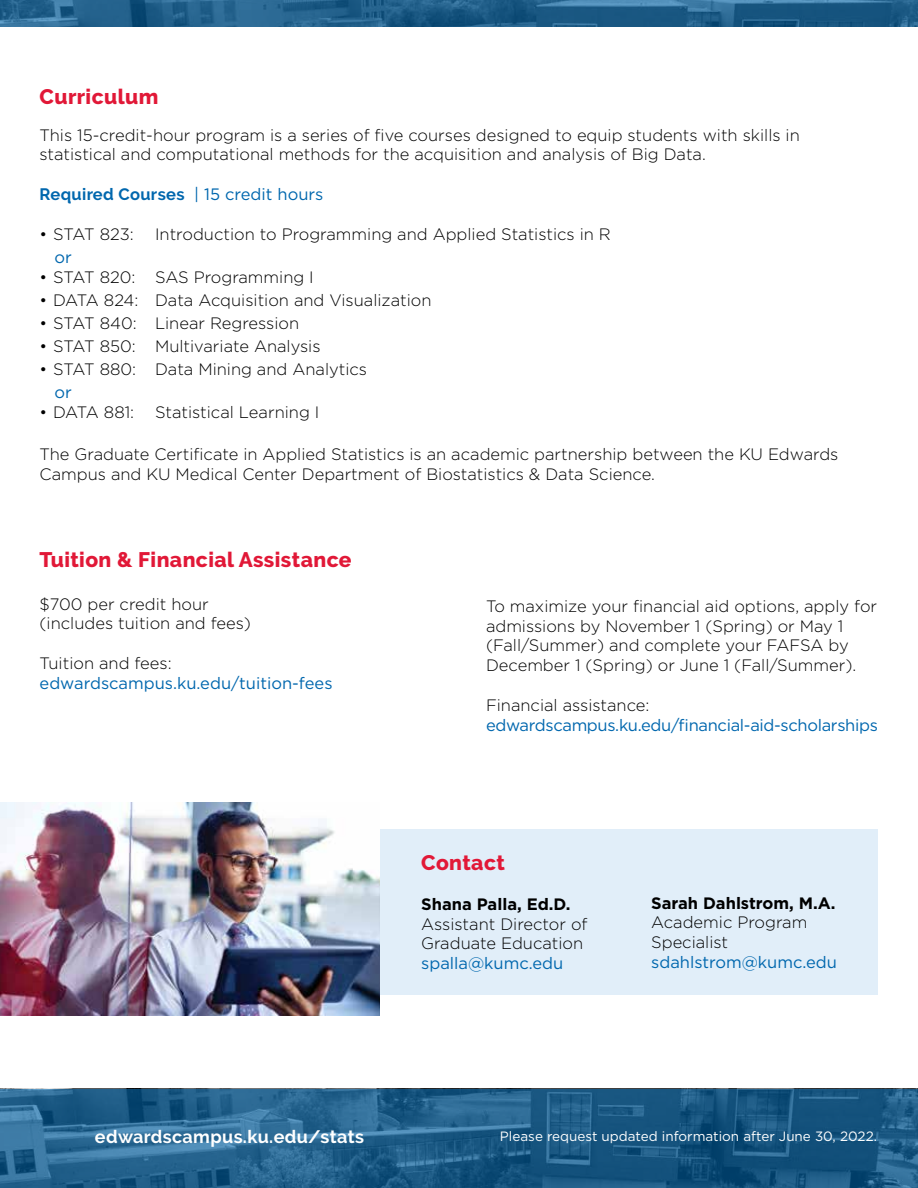
<style>
.page{position:relative;width:918px;height:1188px;background:#fff}
.page>*{position:absolute;margin:0;border:0;box-sizing:border-box;transform-origin:0 0}
.t1{font:800 21px "Raleway";letter-spacing:.02em;color:#e11837}
.h4_-_website{font:700 18px "Raleway";letter-spacing:.02em;color:#fff}
.body_text{font:300 16.5px/19.8px "Gotham";color:#000}
.body_text-2{font:16.5px/19.8px "Gotham";letter-spacing:-.005em;color:#0067ae}
.body_text-3{font:700 16.5px "Gotham";color:#000}
.t2{font:700 16.5px "Raleway";letter-spacing:.02em;color:#0067ae}
.expiration{font:13.5px "Gotham";color:#fff}
.s1{font-family:"Gotham";font-weight:400}
.s2{font-weight:300;color:#000}
</style>
<div class="page">
<svg style="left:0;top:1089px;width:918px;height:99px;background:#205d88"></svg>
<svg style="left:0;top:0;width:918px;height:27px;background:#22608a"></svg>
<div style="left:300px;top:829px;width:578px;height:166px;background:#e1eef9"></div>
<img style="left:0;top:803px;width:379px;height:212px">
<h2 class="t1" style="left:40px;top:84px;width:120px">Curriculum</h2>
<p class="body_text" style="left:40px;top:125px;width:762px">This 15-credit-hour program is a series of five courses designed to equip students with skills in statistical and computational methods for the acquisition and analysis of Big Data.</p>
<h3 class="t2" style="left:40px;top:185px;width:285px">Required Courses <span class="s1">| 15 credit hours</span></h3>
<p class="body_text" style="left:40px;top:224px;width:96px">• STAT 823:</p>
<p class="body_text" style="left:155px;top:224px;width:457px">Introduction to Programming and Applied Statistics in R</p>
<p class="body_text-2" style="left:55px;top:247px;width:19px">or</p>
<p class="body_text" style="left:40px;top:266px;width:276px">• STAT 820: SAS Programming I</p>
<p class="body_text" style="left:40px;top:289px;width:393px">• DATA 824: Data Acquisition and Visualization</p>
<p class="body_text" style="left:40px;top:312px;width:261px">• STAT 840: Linear Regression</p>
<p class="body_text" style="left:40px;top:335px;width:283px">• STAT 850: Multivariate Analysis</p>
<p class="body_text" style="left:40px;top:359px;width:329px">• STAT 880: Data Mining and Analytics</p>
<p class="body_text-2" style="left:55px;top:382px;width:19px">or</p>
<p class="body_text" style="left:40px;top:401px;width:96px">• DATA 881:</p>
<p class="body_text" style="left:155px;top:401px;width:166px">Statistical Learning I</p>
<p class="body_text" style="left:40px;top:444px;width:800px">The Graduate Certificate in Applied Statistics is an academic partnership between the KU Edwards<br>Campus and KU Medical Center Department of Biostatistics &amp; Data Science.</p>
<h2 class="t1" style="left:40px;top:548px;width:314px">Tuition &amp; Financial Assistance</h2>
<p class="body_text" style="left:40px;top:593px;width:171px">$700 per credit hour</p>
<p class="body_text" style="left:40px;top:613px;width:213px">(includes tuition and fees)</p>
<p class="body_text-2" style="left:40px;top:653px;width:295px"><span class="s2">Tuition and fees: </span>edwardscampus.ku.edu/tuition-fees</p>
<p class="body_text" style="left:486px;top:596px;width:393px">To maximize your financial aid options, apply for admissions by November 1 (Spring) or May 1 (Fall/Summer) and complete your FAFSA by December 1 (Spring) or June 1 (Fall/Summer).</p>
<p class="body_text-2" style="left:486px;top:695px;width:393px"><span class="s2">Financial assistance: </span>edwardscampus.ku.edu/financial-aid-scholarships</p>
<h2 class="t1" style="left:421px;top:851px;width:85px">Contact</h2>
<p class="body_text-3" style="left:421px;top:893px;width:151px">Shana Palla, Ed.D.</p>
<p class="body_text" style="left:421px;top:913px;width:168px">Assistant Director of<br>Graduate Education</p>
<p class="body_text-2" style="left:421px;top:953px;width:144px">spalla@kumc.edu</p>
<p class="body_text-3" style="left:651px;top:892px;width:186px">Sarah Dahlstrom, M.A.</p>
<p class="body_text" style="left:651px;top:912px;width:158px">Academic Program<br>Specialist</p>
<p class="body_text-2" style="left:651px;top:952px;width:187px">sdahlstrom@kumc.edu</p>
<h4 class="h4_-_website" style="left:95px;top:1126px;width:271px">edwardscampus.ku.edu/stats</h4>
<p class="expiration" style="left:500px;top:1128px;width:379px">Please request updated information after June 30, 2022.</p>
</div>
